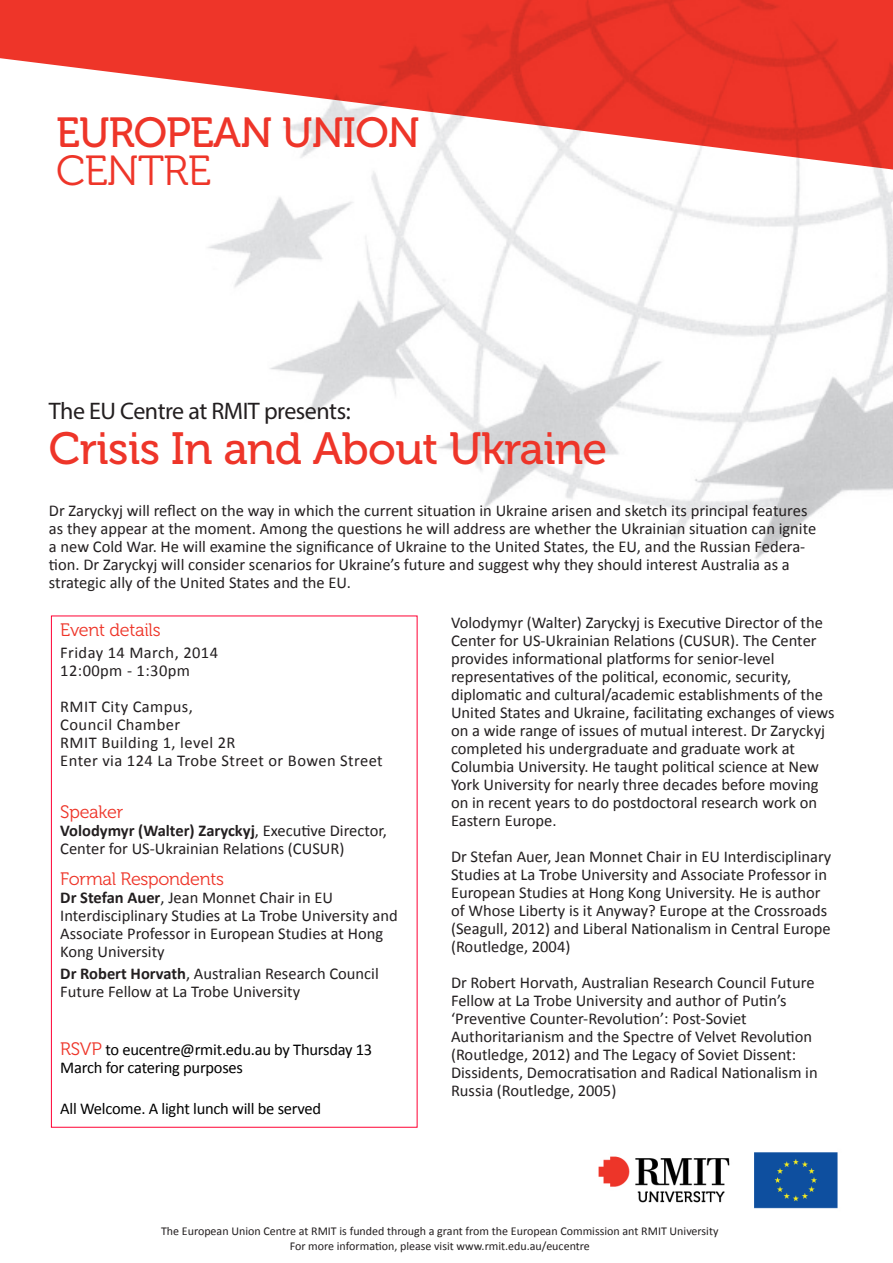
<style>
.page{position:relative;width:893px;height:1263px;background:#fff}
.page>*{position:absolute;margin:0;border:0;box-sizing:border-box;transform-origin:0 0}
.ADV_Text{font:45px "Museo 500";letter-spacing:-.015em;color:#ee3529}
._09Banner-title{font:42px/37.5px "Museo 500";letter-spacing:-.02em;color:#ee3529}
.ADV_Text-2{font:24px "Myriad Pro";letter-spacing:-.02em;color:#231f20}
.ADV_Text-3{font:18px "Museo 300";letter-spacing:-.015em;color:#ee3529}
.ADV_Text-4{font:16.5px/18px "Calibri";color:#231f20}
.ADV_Text-5{font:16.5px "Calibri";letter-spacing:.025em;color:#231f20}
.ADV_Text-6{font:16.5px/18px "Calibri";letter-spacing:-.015em;color:#000}
.t1{font:12px "Calibri";color:#231f20}
.s1{font-family:"Museo 300"}
.s2{font-weight:700}
.s3{font-family:"Museo 300";font-size:18px;color:#ee3529}
</style>
<div class="page">
<img style="left:208px;top:172px;width:685px;height:391px">
<svg style="left:0;top:0;width:893px;height:172px;fill:#ee3529"></svg>
<img style="left:599px;top:1152px;width:239px;height:57px">
<p class="_09Banner-title" style="left:56px;top:115px;width:365px">EUROPEAN UNION<br><span class="s1">CENTRE</span></p>
<p class="ADV_Text-2" style="left:49px;top:396px;width:303px">The EU Centre at RMIT presents:</p>
<p class="ADV_Text" style="left:49px;top:424px;width:560px">Crisis In and About Ukraine</p>
<p class="ADV_Text-4" style="left:49px;top:502px;width:769px">Dr Zaryckyj will reflect on the way in which the current situation in Ukraine arisen and sketch its principal features as they appear at the moment. Among the questions he will address are whether the Ukrainian situation can ignite a new Cold War. He will examine the significance of Ukraine to the United States, the EU, and the Russian Federa&shy;tion. Dr Zaryckyj will consider scenarios for Ukraine’s future and suggest why they should interest Australia as a strategic ally of the United States and the EU.</p>
<p class="ADV_Text-4" style="left:451px;top:613px;width:374px">Volodymyr (Walter) Zaryckyj is Executive Director of the<br>Center for US-Ukrainian Relations (CUSUR). The Center provides informational platforms for senior-level</p>
<p class="ADV_Text-4" style="left:451px;top:667px;width:342px">representatives of the political, economic, security,</p>
<p class="ADV_Text-4" style="left:451px;top:685px;width:385px">diplomatic and cultural/academic establishments of the United States and Ukraine, facilitating exchanges of views on a wide range of issues of mutual interest. Dr Zaryckyj completed his undergraduate and graduate work at</p>
<p class="ADV_Text-4" style="left:451px;top:757px;width:369px;text-align:justify">Columbia University. He taught political science at New York University for nearly three decades before moving on in recent years to do postdoctoral research work on Eastern Europe.</p>
<p class="ADV_Text-4" style="left:451px;top:847px;width:382px">Dr Stefan Auer, Jean Monnet Chair in EU Interdisciplinary Studies at La Trobe University and Associate Professor in European Studies at Hong Kong University. He is author of Whose Liberty is it Anyway? Europe at the Crossroads (Seagull, 2012) and Liberal Nationalism in Central Europe (Routledge, 2004)</p>
<p class="ADV_Text-4" style="left:451px;top:973px;width:365px">Dr Robert Horvath, Australian Research Council Future<br>Fellow at La Trobe University and author of Putin’s</p>
<p class="ADV_Text-4" style="left:451px;top:1009px;width:297px">‘Preventive Counter-Revolution’: Post-Soviet</p>
<p class="ADV_Text-4" style="left:451px;top:1027px;width:363px">Authoritarianism and the Spectre of Velvet Revolution (Routledge, 2012) and The Legacy of Soviet Dissent:</p>
<p class="ADV_Text-4" style="left:451px;top:1063px;width:368px">Dissidents, Democratisation and Radical Nationalism in<br>Russia (Routledge, 2005)</p>
<p class="ADV_Text-3" style="left:60px;top:620px;width:102px">Event details</p>
<p class="ADV_Text-5" style="left:60px;top:642px;width:159px">Friday 14 March, 2014</p>
<p class="ADV_Text-5" style="left:60px;top:660px;width:131px">12:00pm - 1:30pm</p>
<p class="ADV_Text-5" style="left:60px;top:696px;width:134px">RMIT City Campus,</p>
<p class="ADV_Text-5" style="left:60px;top:714px;width:122px">Council Chamber</p>
<p class="ADV_Text-5" style="left:60px;top:732px;width:177px">RMIT Building 1, level 2R</p>
<p class="ADV_Text-5" style="left:60px;top:750px;width:324px">Enter via 124 La Trobe Street or Bowen Street</p>
<p class="ADV_Text-3" style="left:60px;top:802px;width:64px">Speaker</p>
<p class="ADV_Text-4" style="left:60px;top:821px;width:328px"><span class="s2">Volodymyr (Walter) Zaryckyj</span>, Executive Director,<br>Center for US-Ukrainian Relations (CUSUR)</p>
<p class="ADV_Text-3" style="left:60px;top:869px;width:165px">Formal Respondents</p>
<p class="ADV_Text-4" style="left:60px;top:888px;width:339px"><span class="s2">Dr Stefan Auer</span>, Jean Monnet Chair in EU Interdisciplinary Studies at La Trobe University and Associate Professor in European Studies at Hong Kong University</p>
<p class="ADV_Text-4" style="left:60px;top:964px;width:320px"><span class="s2">Dr Robert Horvath</span>, Australian Research Council<br>Future Fellow at La Trobe University</p>
<p class="ADV_Text-6" style="left:60px;top:1040px;width:313px"><span class="s3">RSVP</span> to eucentre@rmit.edu.au by Thursday 13<br>March for catering purposes</p>
<p class="ADV_Text-6" style="left:60px;top:1100px;width:262px">All Welcome. A light lunch will be served</p>
<p class="t1" style="left:161px;top:1223px;width:559px">The European Union Centre at RMIT is funded through a grant from the European Commission ant RMIT University</p>
<p class="t1" style="left:290px;top:1238px;width:302px">For more information, please visit www.rmit.edu.au/eucentre</p>
</div>
